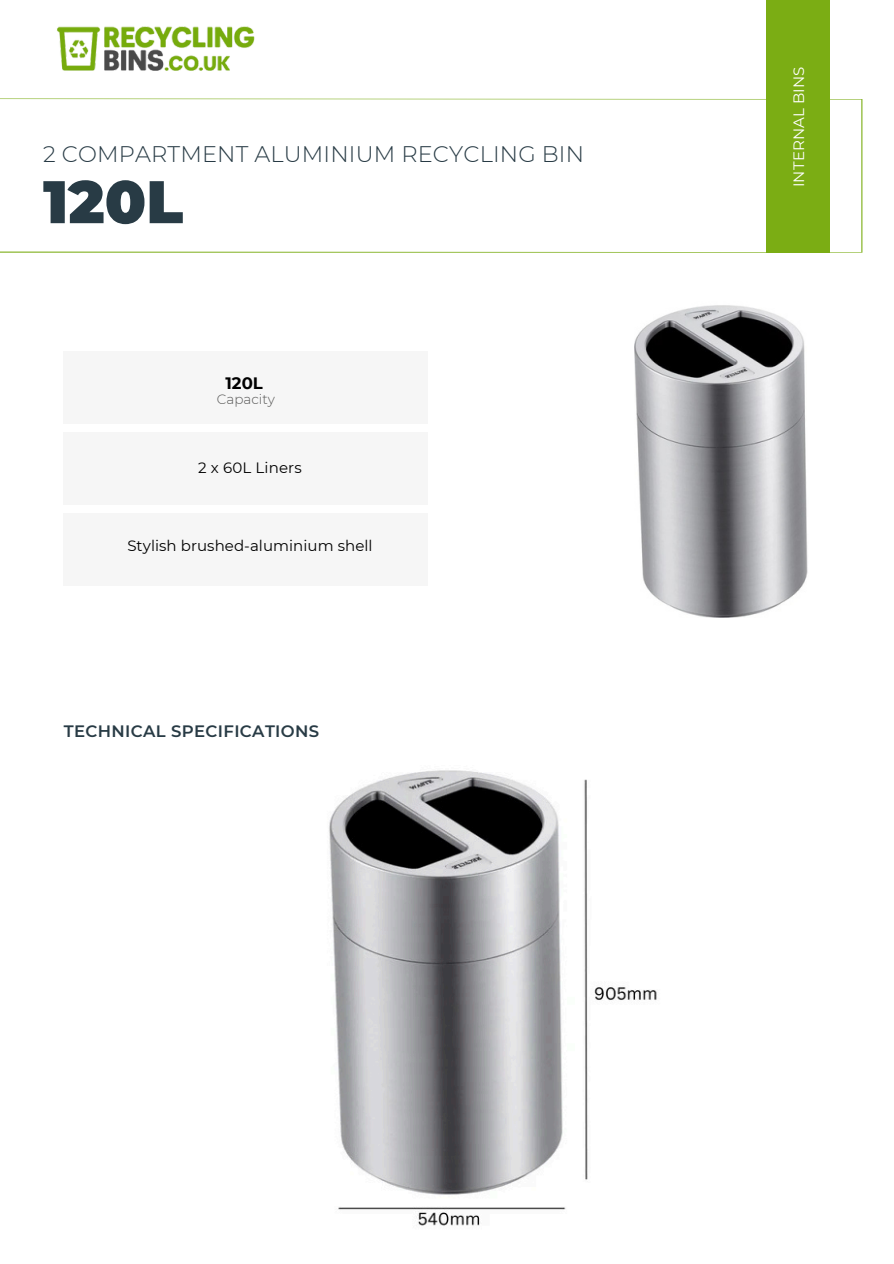
<style>
.page{position:relative;width:894px;height:1264px;background:#fff}
.page>*{position:absolute;margin:0;border:0;box-sizing:border-box;transform-origin:0 0}
.t1{font:900 60px "Montserrat";color:#283b45}
.t2{font:300 22.5px "Montserrat";letter-spacing:.005em;color:#283b45}
.t3{font:600 16.5px "Montserrat";letter-spacing:.02em;color:#283b45}
.t4{font:700 16.5px "Montserrat";color:#000}
.t5{font:15px "Montserrat";letter-spacing:.005em;color:#000}
.t6{font:15px "Montserrat";letter-spacing:.01em;color:#fff}
.t7{font:300 13.5px "Montserrat";color:#575756}
</style>
<div class="page">
<svg style="left:0;top:98px;width:862px;height:155px"></svg>
<div style="left:765px;top:0;width:64px;height:252px;background:#7bad14"></div>
<div style="left:64px;top:352px;width:363px;height:72px;background:#f6f6f6"></div>
<div style="left:64px;top:433px;width:363px;height:72px;background:#f6f6f6"></div>
<div style="left:64px;top:514px;width:363px;height:72px;background:#f6f6f6"></div>
<img style="left:57px;top:26px;width:198px;height:45px">
<img style="left:634px;top:305px;width:174px;height:313px">
<img style="left:329px;top:770px;width:328px;height:456px">
<h4 class="t2" style="left:43px;top:140px;width:542px">2 COMPARTMENT ALUMINIUM RECYCLING BIN</h4>
<h3 class="t1" style="left:43px;top:165px;width:142px">120L</h3>
<h5 class="t4" style="left:225px;top:373px;width:39px">120L</h5>
<p class="t7" style="left:217px;top:391px;width:60px">Capacity</p>
<p class="t5" style="left:198px;top:458px;width:105px">2 x 60L Liners</p>
<h3 class="t5" style="left:127px;top:536px;width:247px">Stylish brushed-aluminium shell</h3>
<h5 class="t3" style="left:64px;top:721px;width:257px">TECHNICAL SPECIFICATIONS</h5>
<p class="t6" style="left:789px;top:187px;width:122px;rotate:-90deg">INTERNAL BINS</p>
</div>
